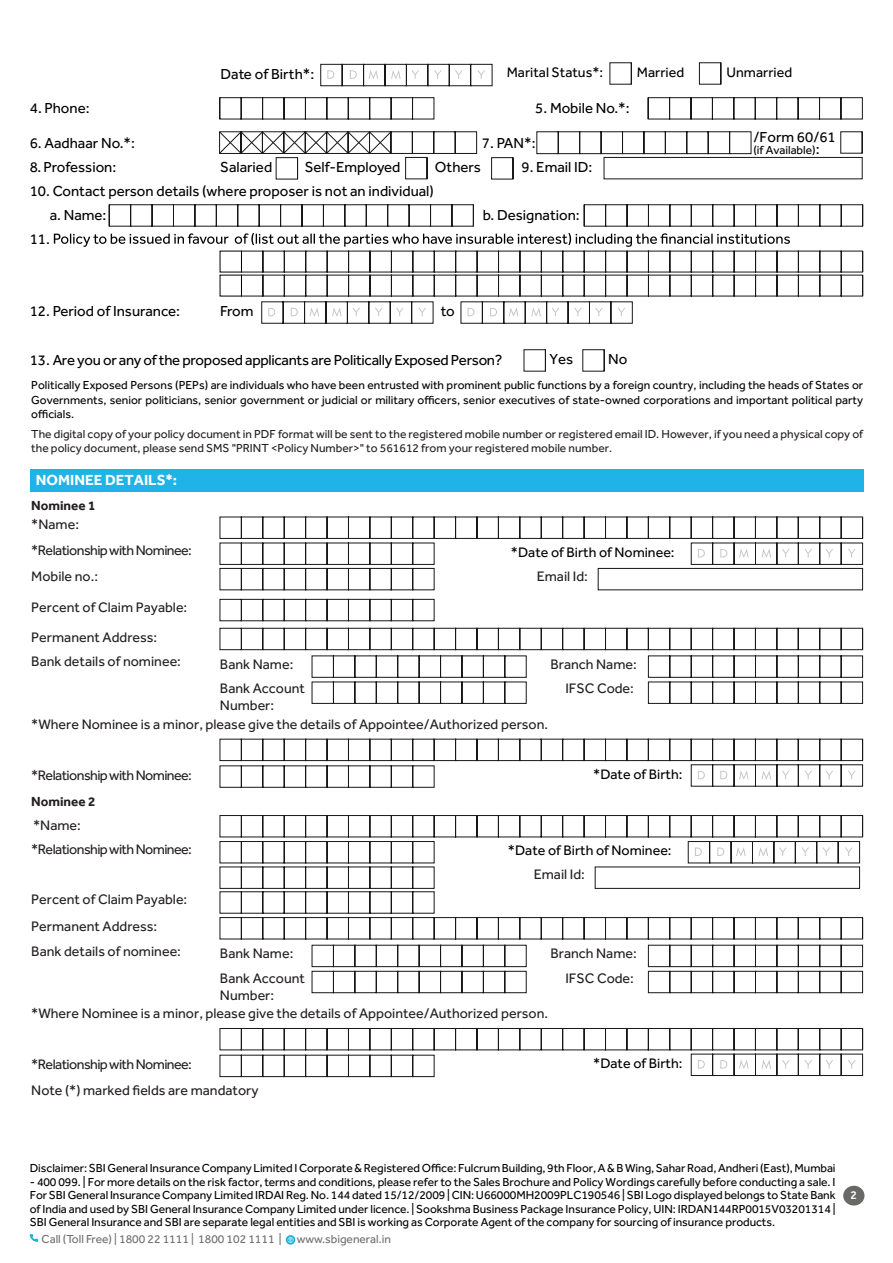
<style>
.page{position:relative;width:893px;height:1263px;background:#fff}
.page>*{position:absolute;margin:0;border:0;box-sizing:border-box;transform-origin:0 0}
.t1{font:15px "Effra";color:#000}
.t2{font:15px "Effra";letter-spacing:-.02em;color:#000}
.t3{font:700 15px "Effra";color:#fff}
.t4{font:14.25px/17.1px "Effra";color:#231f20}
.t5{font:14.25px/25.7px "Effra";letter-spacing:-.04em;color:#231f20}
.t6{font:14.25px "Effra";color:#000}
.t7{font:700 13.5px "Effra";color:#231f20}
.t8{font:12px/13.5px "Effra";letter-spacing:-.005em;color:#000;text-align:justify}
.t9{font:12px/14.4px "Effra";color:#231f20}
.t10{font:12px "Effra";color:#6e6f71}
.t11{font:11.1px "Arial";color:#fff;scale:1.07 1}
.s1{font-size:15px}
.s2{font-family:"Effra";font-weight:500;font-size:12px}
</style>
<div class="page">
<div style="left:843px;top:1186px;width:21px;height:19px;background:#696a68;border-radius:50%"></div>
<svg style="left:30px;top:1234px;width:8px;height:8px"></svg>
<svg style="left:286px;top:1235px;width:9px;height:9px"></svg>
<svg style="left:288px;top:1237px;width:6px;height:6px"></svg>
<svg style="left:523px;top:349px;width:23px;height:23px"></svg>
<svg style="left:582px;top:349px;width:23px;height:23px"></svg>
<svg style="left:491px;top:157px;width:23px;height:23px"></svg>
<svg style="left:840px;top:131px;width:23px;height:23px"></svg>
<svg style="left:536px;top:131px;width:216px;height:23px"></svg>
<div style="left:604px;top:157px;width:258px;height:22px;border:1px solid #161717"></div>
<svg style="left:54px;top:233px;width:809px;height:91px"></svg>
<svg style="left:108px;top:204px;width:366px;height:23px"></svg>
<svg style="left:583px;top:204px;width:280px;height:23px"></svg>
<svg style="left:219px;top:131px;width:258px;height:49px"></svg>
<svg style="left:219px;top:516px;width:644px;height:75px"></svg>
<div style="left:598px;top:568px;width:265px;height:22px;border:1px solid #161717"></div>
<svg style="left:219px;top:599px;width:216px;height:22px"></svg>
<svg style="left:219px;top:627px;width:644px;height:77px"></svg>
<svg style="left:219px;top:738px;width:644px;height:50px"></svg>
<svg style="left:219px;top:815px;width:644px;height:178px"></svg>
<div style="left:595px;top:866px;width:265px;height:23px;border:1px solid #161717"></div>
<svg style="left:219px;top:1028px;width:644px;height:49px"></svg>
<div style="left:30px;top:469px;width:833px;height:22px;background:#20b3e8"></div>
<svg style="left:219px;top:97px;width:216px;height:23px"></svg>
<svg style="left:647px;top:97px;width:216px;height:23px"></svg>
<svg style="left:320px;top:64px;width:173px;height:23px"></svg>
<svg style="left:699px;top:62px;width:23px;height:23px"></svg>
<svg style="left:609px;top:62px;width:23px;height:23px"></svg>
<p class="t1" style="left:220px;top:65px;width:95px">Date of Birth*:</p>
<p class="t6" style="left:507px;top:63px;width:98px">Marital Status*:</p>
<p class="t6" style="left:637px;top:63px;width:49px">Married</p>
<p class="t6" style="left:727px;top:63px;width:67px">Unmarried</p>
<p class="t1" style="left:30px;top:99px;width:61px">4. Phone:</p>
<p class="t1" style="left:535px;top:99px;width:96px">5. Mobile No.*:</p>
<p class="t1" style="left:30px;top:134px;width:107px">6. Aadhaar No.*:</p>
<p class="t1" style="left:482px;top:134px;width:55px">7. PAN*:</p>
<p class="t1" style="left:30px;top:158px;width:88px">8. Profession:</p>
<p class="t1" style="left:220px;top:158px;width:53px">Salaried</p>
<p class="t1" style="left:305px;top:158px;width:97px">Self-Employed</p>
<p class="t1" style="left:435px;top:158px;width:47px">Others</p>
<p class="t1" style="left:521px;top:158px;width:72px">9. Email ID:</p>
<p class="t1" style="left:30px;top:182px;width:406px">10. Contact person details (where proposer is not an individual)</p>
<p class="t1" style="left:483px;top:206px;width:98px">b. Designation:</p>
<p class="t1" style="left:30px;top:230px;width:22px">11.</p>
<p class="t1" style="left:50px;top:206px;width:58px">a. Name:</p>
<p class="t1" style="left:30px;top:302px;width:152px">12. Period of Insurance:</p>
<p class="t1" style="left:220px;top:302px;width:35px">From</p>
<p class="t1" style="left:441px;top:302px;width:15px">to</p>
<p class="t1" style="left:753px;top:128px;width:84px">/Form 60/61</p>
<p class="t8" style="left:753px;top:143px;width:68px">(if Available)<span class="s1">:</span></p>
<p class="t2" style="left:30px;top:351px;width:474px">13. Are you or any of the proposed applicants are Politically Exposed Person?</p>
<p class="t8" style="left:31px;top:378px;width:833px;line-height:14.4px">Politically Exposed Persons (PEPs) are individuals who have been entrusted with prominent public functions by a foreign country, including the heads of States or Governments, senior politicians, senior government or judicial or military officers, senior executives of state-owned corporations and important political party officials.</p>
<p class="t9" style="left:31px;top:426px;width:833px">The digital copy of your policy document in PDF format will be sent to the registered mobile number or registered email ID. However, if you need a physical copy of the policy document, please send SMS "PRINT &lt;Policy Number&gt;" to 561612 from your registered mobile number.</p>
<p class="t1" style="left:550px;top:351px;width:25px">Yes</p>
<p class="t1" style="left:608px;top:351px;width:21px">No</p>
<p class="t3" style="left:36px;top:471px;width:143px">NOMINEE DETAILS*:</p>
<p class="t7" style="left:31px;top:497px;width:66px">Nominee 1</p>
<p class="t5" style="left:31px;top:512px;width:162px">*Name:<br>*Relationship with Nominee:<br>Mobile no.:</p>
<p class="t4" style="left:31px;top:592px;width:158px;line-height:30px">Percent of Claim Payable:<br>Permanent Address:</p>
<p class="t4" style="left:31px;top:653px;width:151px">Bank details of nominee:</p>
<p class="t6" style="left:511px;top:544px;width:165px">*Date of Birth of Nominee:</p>
<p class="t4" style="left:537px;top:567px;width:53px">Email Id:</p>
<p class="t4" style="left:220px;top:655px;width:75px">Bank Name:</p>
<p class="t4" style="left:550px;top:655px;width:88px">Branch Name:</p>
<p class="t4" style="left:220px;top:680px;width:87px">Bank Account<br>Number:</p>
<p class="t4" style="left:565px;top:680px;width:70px">IFSC Code:</p>
<p class="t4" style="left:31px;top:715px;width:518px">*Where Nominee is a minor, please give the details of Appointee/Authorized person.</p>
<p class="t5" style="left:31px;top:762px;width:162px">*Relationship with Nominee:</p>
<p class="t6" style="left:593px;top:765px;width:91px">*Date of Birth:</p>
<p class="t7" style="left:31px;top:793px;width:66px">Nominee 2</p>
<p class="t4" style="left:33px;top:816px;width:49px">*Name:</p>
<p class="t5" style="left:31px;top:836px;width:162px">*Relationship with Nominee:</p>
<p class="t4" style="left:31px;top:891px;width:158px">Percent of Claim Payable:</p>
<p class="t4" style="left:31px;top:914px;width:151px;line-height:24.6px">Permanent Address:<br>Bank details of nominee:</p>
<p class="t6" style="left:508px;top:842px;width:165px">*Date of Birth of Nominee:</p>
<p class="t4" style="left:534px;top:866px;width:53px">Email Id:</p>
<p class="t4" style="left:220px;top:944px;width:75px">Bank Name:</p>
<p class="t4" style="left:550px;top:944px;width:88px">Branch Name:</p>
<p class="t4" style="left:220px;top:969px;width:87px">Bank Account<br>Number:</p>
<p class="t4" style="left:565px;top:969px;width:70px">IFSC Code:</p>
<p class="t4" style="left:31px;top:1004px;width:518px">*Where Nominee is a minor, please give the details of Appointee/Authorized person.</p>
<p class="t5" style="left:31px;top:1051px;width:162px">*Relationship with Nominee:</p>
<p class="t6" style="left:593px;top:1055px;width:91px">*Date of Birth:</p>
<p class="t4" style="left:31px;top:1081px;width:229px">Note (*) marked fields are mandatory</p>
<p class="t8" style="left:30px;top:1161px;width:807px">Disclaimer: SBI General Insurance Company Limited I Corporate &amp; Registered Office: Fulcrum Building, 9th Floor, A &amp; B Wing, Sahar Road, Andheri (East), Mumbai</p>
<p class="t8" style="left:30px;top:1175px;width:807px">- 400 099. | For more details on the risk factor, terms and conditions, please refer to the Sales Brochure and Policy Wordings carefully before conducting a sale. I For SBI General Insurance Company Limited IRDAI Reg. No. 144 dated 15/12/2009 | CIN: U66000MH2009PLC190546 | SBI Logo displayed belongs to State Bank of India and used by SBI General Insurance Company Limited under licence. | Sookshma Business Package Insurance Policy, UIN: IRDAN144RP0015V03201314 | SBI General Insurance and SBI are separate legal entities and SBI is working as Corporate Agent of the company for sourcing of insurance products.</p>
<p class="t10" style="left:42px;top:1232px;width:242px">Call (Toll Free) | 1800 22 1111 | 1800 102 1111 |</p>
<p class="t10" style="left:297px;top:1232px;width:96px">www.sbigeneral.in</p>
<p class="t11" style="left:851px;top:1183px;width:13px">1<span class="s2">2</span></p>
</div>
